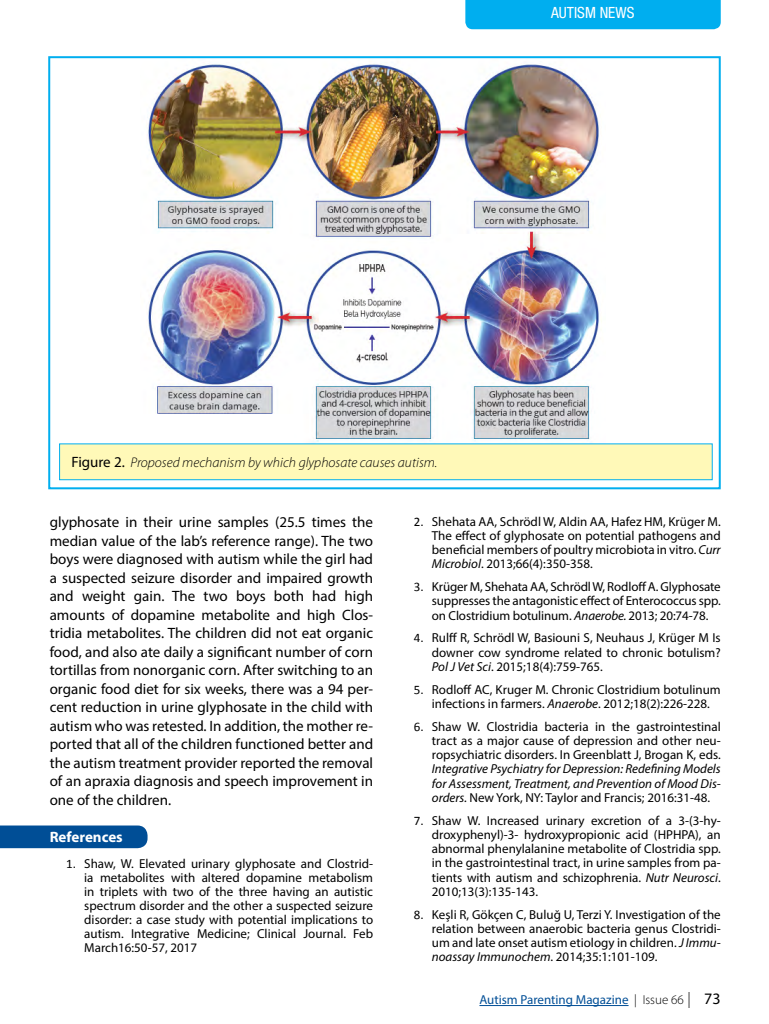
<style>
.page{position:relative;width:769px;height:1024px;background:#fff}
.page>*{position:absolute;margin:0;border:0;box-sizing:border-box;transform-origin:0 0}
.t1{font:condensed 15.5px "Helvetica Neue LT Std";color:#fff}
.t2{font:15px/18.5px "Myriad Pro";color:#000;text-align:justify}
.t3{font:700 15px "Myriad Pro";color:#fff}
.t4{font:italic 300 14px "Myriad Pro";color:#000}
.t5{font:13px/14.2px "Myriad Pro";color:#000;text-align:justify}
.t6{font:italic 13px/14.2px "Myriad Pro";color:#000;text-align:justify}
.t7{font:13px "Myriad Pro";color:#004e96}
.s1{font-weight:400;font-style:normal;font-size:15px}
.s2{font-family:"Calibri"}
.s3{font-style:italic}
.s4{font-style:normal}
.s5{font-weight:300;color:#000}
.s6{font-weight:300;font-size:16px;color:#000}
.s7{font-size:16px;color:#000}
</style>
<div class="page">
<div style="left:0;top:825px;width:147px;height:23px;background:#004e96"></div>
<img style="left:147px;top:64px;width:455px;height:379px">
<div style="left:48px;top:56px;width:672px;height:433px;border:2px solid #00aeef"></div>
<div style="left:60px;top:444px;width:651px;height:36px;background:#fff9b8"></div>
<div style="left:59px;top:443px;width:653px;height:37px;border:1px solid #00aeef"></div>
<div style="left:465px;top:0;width:255px;height:29px;background:#00aeef"></div>
<hr style="left:479px;top:1005px;width:149px;height:1px;background:#004e96">
<p class="t1" style="left:551px;top:4px;width:85px">AUTISM NEWS</p>
<p class="t4" style="left:71px;top:454px;width:367px"><span class="s1">Figure 2.</span> Proposed mechanism by which glyphosate causes autism.</p>
<p class="t2" style="left:50px;top:513px;width:325px">glyphosate in their urine samples (25.5 times the median value of the lab’s reference range). The two boys were diagnosed with autism while the girl had a suspected seizure disorder and impaired growth and weight gain. The two boys both had high amounts of dopamine metabolite and high Clos&shy;tridia metabolites. The children did not eat organic food, and also ate daily a significant number of corn tortillas from nonorganic corn. After switching to an organic food diet for six weeks, there was a 94 per&shy;cent reduction in urine glyphosate in the child with autism who was retested. In addition, the mother re&shy;ported that all of the children functioned better and the autism treatment provider reported the removal of an apraxia diagnosis and speech improvement in one of the children.</p>
<p class="t3" style="left:50px;top:827px;width:75px">References</p>
<p class="t5" style="left:84px;top:856px;width:290px;text-indent:-18px"><span class="s2">1.</span> Shaw, W. Elevated urinary glyphosate and Clostrid&shy;ia metabolites with altered dopamine metabolism in triplets with two of the three having an autistic spectrum disorder and the other a suspected seizure disorder: a case study with potential implications to autism. Integrative Medicine; Clinical Journal. Feb March16:50-57, 2017</p>
<p class="t5" style="left:431px;top:514px;width:290px;text-indent:-18px"><span class="s2">2.</span> Shehata AA, Schrödl W, Aldin AA, Hafez HM, Krüger M.<br>The effect of glyphosate on potential pathogens and beneficial members of poultry microbiota in vitro. <span class="s3">Curr Microbiol</span>. 2013;66(4):350-358.</p>
<p class="t5" style="left:431px;top:579px;width:290px;text-indent:-18px"><span class="s2">3.</span> Krüger M, Shehata AA, Schrödl W, Rodloff A. Glyphosate suppresses the antagonistic effect of Enterococcus spp. on Clostridium botulinum. <span class="s3">Anaerobe.</span> 2013; 20:74-78.</p>
<p class="t5" style="left:431px;top:631px;width:290px;text-indent:-18px"><span class="s2">4.</span> Rulff R, Schrödl W, Basiouni S, Neuhaus J, Krüger M Is downer cow syndrome related to chronic botulism?<br><span class="s3">Pol J Vet Sci</span>. 2015;18(4):759-765.</p>
<p class="t5" style="left:413px;top:682px;width:308px;text-align:center"><span class="s2">5.</span> Rodloff AC, Kruger M. Chronic Clostridium botulinum infections in farmers. <span class="s3">Anaerobe</span>. 2012;18(2):226-228.</p>
<p class="t5" style="left:431px;top:719px;width:290px;text-indent:-18px"><span class="s2">6.</span> Shaw W. Clostridia bacteria in the gastrointestinal tract as a major cause of depression and other neu&shy;ropsychiatric disorders. In Greenblatt J, Brogan K, eds.</p>
<p class="t6" style="left:431px;top:762px;width:290px">Integrative Psychiatry for Depression: Redefining Models for Assessment, Treatment, and Prevention of Mood Dis&shy;orders. <span class="s4">New York, NY: Taylor and Francis; 2016:31-48.</span></p>
<p class="t5" style="left:431px;top:813px;width:290px;text-indent:-18px"><span class="s2">7.</span> Shaw W. Increased urinary excretion of a 3-(3-hy&shy;droxyphenyl)-3- hydroxypropionic acid (HPHPA), an abnormal phenylalanine metabolite of Clostridia spp. in the gastrointestinal tract, in urine samples from pa&shy;tients with autism and schizophrenia. <span class="s3">Nutr Neurosci</span>.<br>2010;13(3):135-143.</p>
<p class="t5" style="left:431px;top:907px;width:290px;text-indent:-18px"><span class="s2">8.</span> Keşli R, Gökçen C, Buluğ U, Terzi Y. Investigation of the relation between anaerobic bacteria genus Clostridi&shy;um and late onset autism etiology in children. <span class="s3">J Immu&shy;noassay Immunochem</span>. 2014;35:1:101-109.</p>
<p class="t7" style="left:479px;top:992px;width:243px">Autism Parenting Magazine <span class="s5">| Issue 66</span> <span class="s6">|</span> <span class="s7">73</span></p>
</div>
